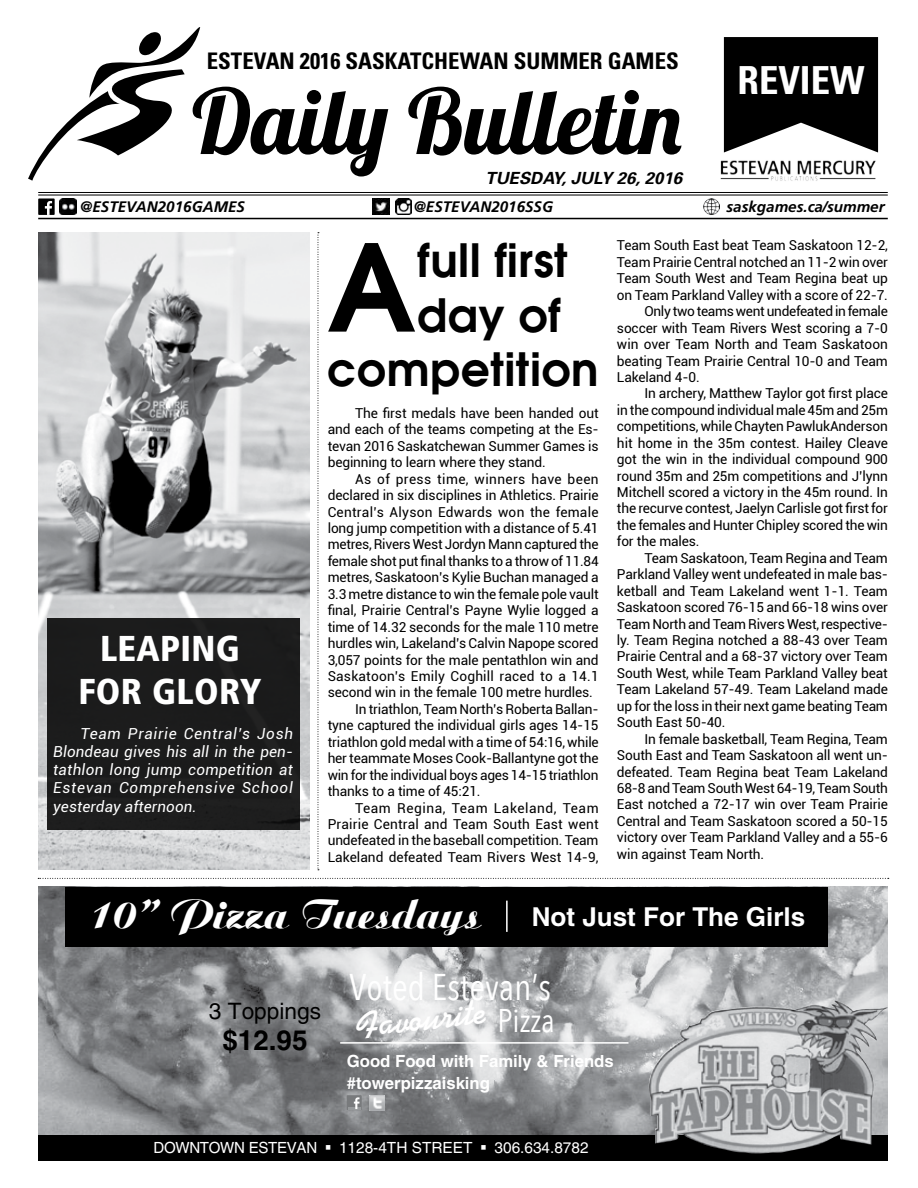
<style>
.page{position:relative;width:918px;height:1188px;background:#fff}
.page>*{position:absolute;margin:0;border:0;box-sizing:border-box;transform-origin:0 0}
.t1{font:600 119.85px "Avant Garde";color:#000}
.t2{font:600 45.75px "Avant Garde";letter-spacing:.01em;color:#000}
.t3{font:42.9px "Aristocrat";color:#fff}
.t4{font:700 40.2px "Swing";color:#fff}
.t5{font:700 condensed 38.7px "Univers";color:#fff}
.t6{font:37.2px "Avenir Next Condensed";color:#fff}
.t7{font:900 condensed 36px/43px "Frutiger";letter-spacing:.01em;color:#fff;text-align:center}
.t8{font:32.7px "Avenir Next Condensed";color:#fff}
.t9{font:700 27.75px "Helvetica LT Std";color:#000}
.t10{font:700 26.1px "Helvetica LT Std";color:#fff}
.t11{font:700 condensed 22.8px "Univers";color:#000}
.t12{font:22.65px "Helvetica LT Std";color:#000}
.t13{font:700 16.8px/21.3px "Helvetica LT Std";color:#fff}
.t14{font:italic 700 16.8px "Univers";color:#000}
.t15{font:15.45px "Helvetica LT Std";color:#fff}
.t16{font:italic 15.3px/18.3px "Roboto";letter-spacing:.045em;color:#fff;text-align:justify}
.t17{font:italic 700 15.3px "Frutiger";color:#000}
.t18{font:13.65px/16.5px "Roboto";letter-spacing:-.01em;color:#000;text-align:justify}
.t19{font:13.65px "Roboto";letter-spacing:.015em;color:#000}
.t20{font:13.65px "Roboto";letter-spacing:.02em;color:#000}
.t21{font:13.65px "Roboto";letter-spacing:.01em;color:#000}
.t22{font:13.65px "Roboto";letter-spacing:.03em;color:#000}
.t23{font:13.65px "Roboto";letter-spacing:.04em;color:#000}
</style>
<div class="page">
<img style="left:38px;top:233px;width:271px;height:637px">
<img style="left:38px;top:887px;width:850px;height:248px">
<div style="left:66px;top:887px;width:762px;height:59px;background:#000"></div>
<div style="left:38px;top:1135px;width:850px;height:26px;background:#000"></div>
<img style="left:649px;top:1000px;width:239px;height:154px">
<div style="left:347px;top:1095px;width:15px;height:15px;background:#787a7c"></div>
<svg style="left:348px;top:1097px;width:13px;height:12px"></svg>
<img style="left:370px;top:1095px;width:15px;height:15px">
<hr style="left:340px;top:1042px;width:289px;height:2px;background:#fff">
<hr style="left:506px;top:901px;width:2px;height:31px;background:#fff">
<svg style="left:38px;top:878px;width:851px;height:1px"></svg>
<svg style="left:724px;top:37px;width:154px;height:114px;background:#1e1e1e"></svg>
<img style="left:720px;top:151px;width:159px;height:30px">
<div style="left:47px;top:619px;width:253px;height:211px;background:#1b1c1c"></div>
<svg style="left:200px;top:87px;width:482px;height:90px"></svg>
<svg style="left:28px;top:27px;width:172px;height:154px"></svg>
<hr style="left:38px;top:192px;width:850px;height:1px;background:#000">
<hr style="left:38px;top:195px;width:850px;height:1px;background:#000">
<hr style="left:38px;top:218px;width:850px;height:1px;background:#000">
<div style="left:38px;top:198px;width:17px;height:17px;background:#000"></div>
<svg style="left:45px;top:201px;width:7px;height:14px"></svg>
<img style="left:60px;top:198px;width:16px;height:17px">
<img style="left:373px;top:198px;width:16px;height:17px">
<img style="left:395px;top:198px;width:16px;height:16px">
<img style="left:703px;top:198px;width:17px;height:17px">
<svg style="left:318px;top:232px;width:1px;height:638px"></svg>
<h3 class="t11" style="left:207px;top:47px;width:473px">ESTEVAN 2016 SASKATCHEWAN SUMMER GAMES</h3>
<p class="t14" style="left:486px;top:167px;width:198px">TUESDAY, JULY 26, 2016</p>
<h3 class="t5" style="left:738px;top:57px;width:128px">REVIEW</h3>
<p class="t17" style="left:80px;top:198px;width:166px">@ESTEVAN2016GAMES</p>
<p class="t17" style="left:414px;top:198px;width:141px">@ESTEVAN2016SSG</p>
<p class="t17" style="left:726px;top:198px;width:160px">saskgames.ca/summer</p>
<h3 class="t7" style="left:78px;top:627px;width:185px">LEAPING<br>FOR GLORY</h3>
<p class="t16" style="left:53px;top:723px;width:241px;text-indent:27px">Team Prairie Central’s Josh Blondeau gives his all in the pen&shy;tathlon long jump competition at Estevan Comprehensive School yesterday afternoon.</p>
<h1 class="t1" style="left:327px;top:209px;width:90px">A</h1>
<h2 class="t2" style="left:417px;top:230px;width:152px">full first</h2>
<h2 class="t2" style="left:417px;top:285px;width:145px">day of</h2>
<h2 class="t2" style="left:327px;top:340px;width:273px">competition</h2>
<p class="t18" style="left:328px;top:404px;width:273px;text-indent:27px">The first medals have been handed out and each of the teams competing at the Es&shy;tevan 2016 Saskatchewan Summer Games is beginning to learn where they stand.</p>
<p class="t22" style="left:355px;top:469px;width:245px">As of press time, winners have been</p>
<p class="t18" style="left:328px;top:486px;width:272px">declared in six disciplines in Athletics. Prairie</p>
<p class="t20" style="left:328px;top:502px;width:272px">Central’s Alyson Edwards won the female</p>
<p class="t18" style="left:328px;top:519px;width:272px">long jump competition with a distance of 5.41</p>
<p class="t18" style="left:328px;top:536px;width:272px">metres, Rivers West Jordyn Mann captured the</p>
<p class="t18" style="left:328px;top:552px;width:273px">female shot put final thanks to a throw of 11.84</p>
<p class="t18" style="left:328px;top:569px;width:272px">metres, Saskatoon’s Kylie Buchan managed a</p>
<p class="t18" style="left:328px;top:585px;width:273px">3.3 metre distance to win the female pole vault</p>
<p class="t18" style="left:328px;top:602px;width:273px">final, Prairie Central’s Payne Wylie logged a</p>
<p class="t18" style="left:328px;top:618px;width:272px">time of 14.32 seconds for the male 110 metre</p>
<p class="t18" style="left:328px;top:634px;width:272px">hurdles win, Lakeland’s Calvin Napope scored</p>
<p class="t18" style="left:328px;top:651px;width:272px">3,057 points for the male pentathlon win and</p>
<p class="t19" style="left:328px;top:667px;width:273px">Saskatoon’s Emily Coghill raced to a 14.1</p>
<p class="t18" style="left:328px;top:684px;width:267px">second win in the female 100 metre hurdles.</p>
<p class="t18" style="left:355px;top:700px;width:245px">In triathlon, Team North’s Roberta Ballan-</p>
<p class="t18" style="left:328px;top:717px;width:272px">tyne captured the individual girls ages 14-15</p>
<p class="t18" style="left:328px;top:733px;width:273px">triathlon gold medal with a time of 54:16, while</p>
<p class="t18" style="left:328px;top:750px;width:273px">her teammate Moses Cook-Ballantyne got the</p>
<p class="t18" style="left:328px;top:766px;width:272px">win for the individual boys ages 14-15 triathlon</p>
<p class="t18" style="left:328px;top:782px;width:154px">thanks to a time of 45:21.</p>
<p class="t23" style="left:355px;top:798px;width:245px">Team Regina, Team Lakeland, Team</p>
<p class="t21" style="left:328px;top:815px;width:272px">Prairie Central and Team South East went</p>
<p class="t18" style="left:328px;top:832px;width:272px">undefeated in the baseball competition. Team</p>
<p class="t18" style="left:328px;top:848px;width:272px">Lakeland defeated Team Rivers West 14-9,</p>
<p class="t18" style="left:617px;top:237px;width:272px">Team South East beat Team Saskatoon 12-2,</p>
<p class="t18" style="left:617px;top:253px;width:272px">Team Prairie Central notched an 11-2 win over</p>
<p class="t18" style="left:617px;top:270px;width:272px">Team South West and Team Regina beat up</p>
<p class="t18" style="left:617px;top:286px;width:272px">on Team Parkland Valley with a score of 22-7.</p>
<p class="t18" style="left:644px;top:303px;width:245px">Only two teams went undefeated in female</p>
<p class="t18" style="left:617px;top:319px;width:272px">soccer with Team Rivers West scoring a 7-0</p>
<p class="t18" style="left:617px;top:335px;width:273px">win over Team North and Team Saskatoon</p>
<p class="t18" style="left:617px;top:352px;width:272px">beating Team Prairie Central 10-0 and Team</p>
<p class="t18" style="left:617px;top:368px;width:84px">Lakeland 4-0.</p>
<p class="t18" style="left:644px;top:385px;width:245px">In archery, Matthew Taylor got first place</p>
<p class="t18" style="left:617px;top:401px;width:273px">in the compound individual male 45m and 25m</p>
<p class="t18" style="left:617px;top:418px;width:272px">competitions, while Chayten PawlukAnderson</p>
<p class="t18" style="left:617px;top:434px;width:272px">hit home in the 35m contest. Hailey Cleave</p>
<p class="t18" style="left:617px;top:451px;width:273px">got the win in the individual compound 900</p>
<p class="t18" style="left:617px;top:467px;width:272px">round 35m and 25m competitions and J’lynn</p>
<p class="t18" style="left:617px;top:483px;width:272px">Mitchell scored a victory in the 45m round. In</p>
<p class="t18" style="left:617px;top:500px;width:273px">the recurve contest, Jaelyn Carlisle got first for</p>
<p class="t18" style="left:617px;top:516px;width:272px">the females and Hunter Chipley scored the win</p>
<p class="t18" style="left:617px;top:533px;width:84px">for the males.</p>
<p class="t18" style="left:644px;top:549px;width:245px">Team Saskatoon, Team Regina and Team</p>
<p class="t18" style="left:617px;top:566px;width:273px">Parkland Valley went undefeated in male bas-</p>
<p class="t18" style="left:617px;top:582px;width:272px">ketball and Team Lakeland went 1-1. Team</p>
<p class="t18" style="left:617px;top:599px;width:272px">Saskatoon scored 76-15 and 66-18 wins over</p>
<p class="t18" style="left:617px;top:615px;width:273px">Team North and Team Rivers West, respective-</p>
<p class="t18" style="left:617px;top:631px;width:272px">ly. Team Regina notched a 88-43 over Team</p>
<p class="t18" style="left:617px;top:648px;width:272px">Prairie Central and a 68-37 victory over Team</p>
<p class="t18" style="left:617px;top:664px;width:272px">South West, while Team Parkland Valley beat</p>
<p class="t18" style="left:617px;top:681px;width:272px">Team Lakeland 57-49. Team Lakeland made</p>
<p class="t18" style="left:617px;top:697px;width:272px">up for the loss in their next game beating Team</p>
<p class="t18" style="left:617px;top:714px;width:110px">South East 50-40.</p>
<p class="t18" style="left:644px;top:730px;width:245px">In female basketball, Team Regina, Team</p>
<p class="t18" style="left:617px;top:747px;width:273px">South East and Team Saskatoon all went un-</p>
<p class="t18" style="left:617px;top:763px;width:272px">defeated. Team Regina beat Team Lakeland</p>
<p class="t18" style="left:617px;top:779px;width:273px">68-8 and Team South West 64-19, Team South</p>
<p class="t18" style="left:617px;top:796px;width:272px">East notched a 72-17 win over Team Prairie</p>
<p class="t18" style="left:617px;top:812px;width:272px">Central and Team Saskatoon scored a 50-15</p>
<p class="t18" style="left:617px;top:829px;width:272px">victory over Team Parkland Valley and a 55-6</p>
<p class="t18" style="left:617px;top:845px;width:149px">win against Team North.</p>
<h3 class="t3" style="left:89px;top:890px;width:394px">10” Pizza Tuesdays</h3>
<h3 class="t10" style="left:532px;top:901px;width:275px">Not Just For The Girls</h3>
<h3 class="t12" style="left:209px;top:997px;width:114px">3 Toppings</h3>
<h3 class="t9" style="left:222px;top:1024px;width:87px">$12.95</h3>
<h3 class="t6" style="left:350px;top:955px;width:203px">Voted Estevan’s</h3>
<h3 class="t4" style="left:352px;top:1001px;width:132px;rotate:-6deg">Favourite</h3>
<h3 class="t8" style="left:497px;top:993px;width:59px">Pizza</h3>
<p class="t13" style="left:347px;top:1051px;width:269px">Good Food with Family &amp; Friends #towerpizzaisking</p>
<p class="t15" style="left:153px;top:1139px;width:437px">DOWNTOWN ESTEVAN ▪ 1128-4TH STREET ▪ 306.634.8782</p>
</div>
